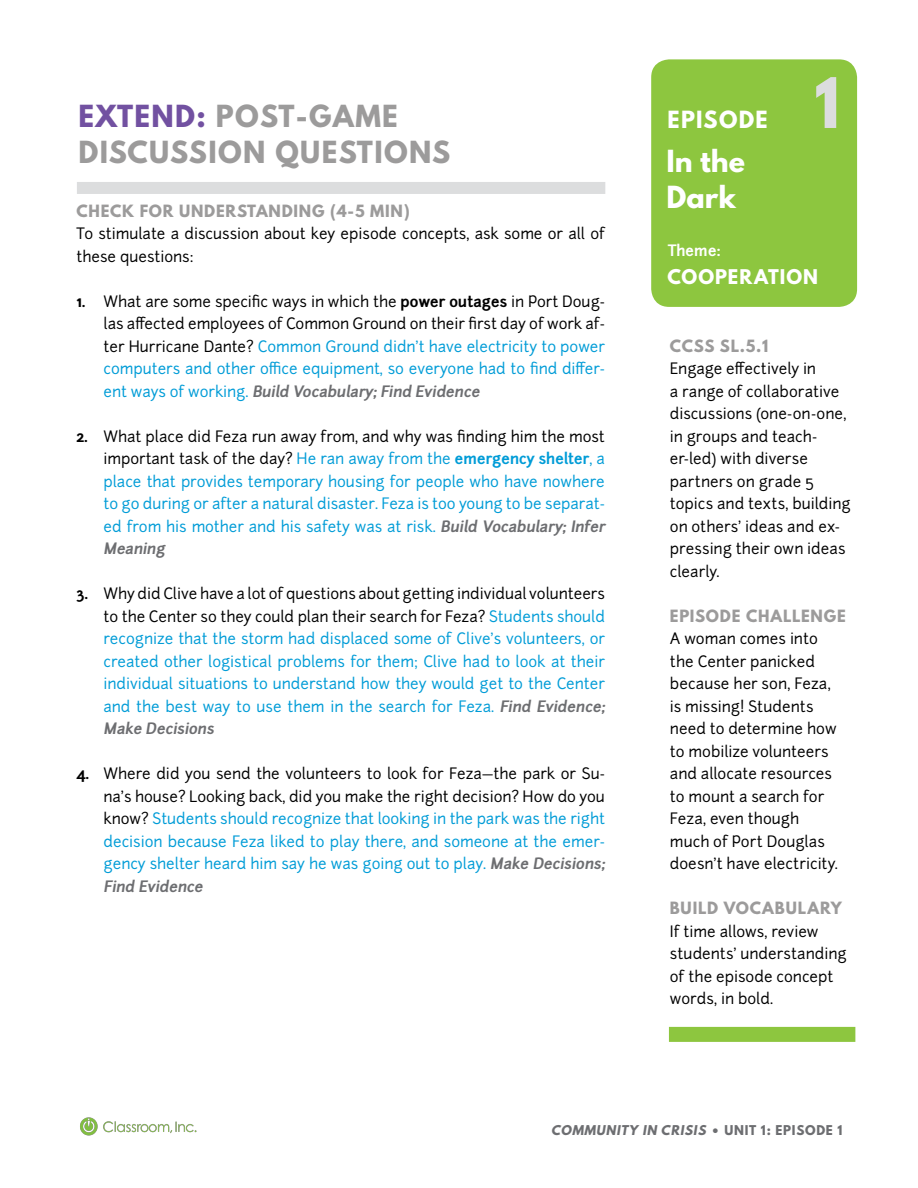
<style>
.page{position:relative;width:918px;height:1188px;background:#fff}
.page>*{position:absolute;margin:0;border:0;box-sizing:border-box;transform-origin:0 0}
.t1{font:700 61.65px "League Spartan";color:#dcddde}
.t2{font:700 27px/36px "League Spartan";letter-spacing:.05em;color:#9c9b9b}
.t3{font:700 27px/36px "League Spartan";color:#fff}
.t4{font:700 21px "League Spartan";letter-spacing:.06em;color:#fff}
.t5{font:700 18px "League Spartan";color:#fff}
.t6{font:15px/22.5px "Junction";letter-spacing:-.005em;color:#009cd7}
.t7{font:15px/22.5px "Junction";letter-spacing:-.005em;color:#000}
.t8{font:700 15px "League Spartan";letter-spacing:.05em;color:#9c9b9b}
.t9{font:700 15px "Junction";color:#fff}
.t10{font:italic 700 12px "League Spartan";color:#6d6e71}
.s1{color:#7251a1}
.s2{font-weight:700}
.s3{color:#009cd7}
.s4{font-weight:700;font-style:italic;color:#6d6e71}
.s5{font-weight:700;color:#000}
.s6{color:#000}
.s7{font-style:normal}
</style>
<div class="page">
<div style="left:651px;top:59px;width:206px;height:248px;background:#8dc63f;border-radius:18px"></div>
<div style="left:77px;top:182px;width:528px;height:12px;background:#dcddde"></div>
<div style="left:676px;top:1027px;width:172px;height:15px;background:#8dc63f"></div>
<img style="left:80px;top:1117px;width:117px;height:19px">
<h2 class="t2" style="left:78px;top:97px;width:373px"><span class="s1">EXTEND:</span> POST-GAME<br>DISCUSSION QUESTIONS</h2>
<p class="t8" style="left:77px;top:199px;width:335px">CHECK FOR UNDERSTANDING (4-5 MIN)</p>
<p class="t7" style="left:77px;top:223px;width:530px">To stimulate a discussion about key episode concepts, ask some or all of these questions:</p>
<p class="t7" style="left:104px;top:290px;width:503px;text-align:justify;text-indent:-27px"><span class="s2">1.</span> What are some specific ways in which the <span class="s2">power outages</span> in Port Doug&shy;las affected employees of Common Ground on their first day of work af&shy;ter Hurricane Dante? <span class="s3">Common Ground didn’t have electricity to power computers and other office equipment, so everyone had to find differ&shy;e n t w ays o f w o r k i n g .</span> <span class="s4">Build Vocabulary;Find Evidence</span></p>
<p class="t6" style="left:104px;top:425px;width:506px;text-indent:-27px"><span class="s5">2.</span> <span class="s6">What place did Feza run away from, and why was finding him the most important task of the day?</span> He ran away from the <span class="s2">emergency shelter</span>, a place that provides temporary housing for people who have nowhere to go during or after a natural disaster. Feza is too young to be separat&shy;ed from his mother and his safety was at risk. <span class="s4">Build Vocabulary; Infer Meaning</span></p>
<p class="t6" style="left:104px;top:583px;width:506px;text-indent:-27px"><span class="s5">3.</span> <span class="s6">Why did Clive have a lot of questions about getting individual volunteers to the Center so they could plan their search for Feza?</span> Students should recognize that the storm had displaced some of Clive’s volunteers, or created other logistical problems for them; Clive had to look at their individual situations to understand how they would get to the Center and the best way to use them in the search for Feza. <span class="s4">Find Evidence; Make Decisions</span></p>
<p class="t6" style="left:104px;top:763px;width:506px;text-indent:-27px"><span class="s5">4.</span> <span class="s6">Where did you send the volunteers to look for Feza—the park or Su&shy;na’s house? Looking back, did you make the right decision? How do you know?</span> Students should recognize that looking in the park was the right decision because Feza liked to play there, and someone at the emer&shy;gency shelter heard him say he was going out to play. <span class="s4">Make Decisions; Find Evidence</span></p>
<h3 class="t4" style="left:668px;top:103px;width:101px">EPISODE</h3>
<h2 class="t3" style="left:667px;top:143px;width:80px">IN THE<br>DARK</h2>
<p class="t9" style="left:668px;top:241px;width:54px">Theme:</p>
<p class="t5" style="left:668px;top:263px;width:17px">COOPERATION</p>
<h1 class="t1" style="left:814px;top:55px;width:27px">1</h1>
<p class="t8" style="left:670px;top:334px;width:100px">CCSS SL.5.1</p>
<p class="t7" style="left:670px;top:358px;width:182px">Engage effectively in<br>a range of collaborative discussions (one-on-one, in groups and teach&shy;er-led) with diverse partners on grade 5 topics and texts, building on others’ ideas and ex&shy;pressing their own ideas clearly.</p>
<p class="t8" style="left:670px;top:604px;width:177px">EPISODE CHALLENGE</p>
<p class="t7" style="left:670px;top:628px;width:170px">A woman comes into the Center panicked because her son, Feza, is missing! Students need to determine how to mobilize volunteers and allocate resources to mount a search for<br>Feza, even though much of Port Douglas doesn’t have electricity.</p>
<p class="t8" style="left:670px;top:897px;width:174px">BUILD VOCABULARY</p>
<p class="t7" style="left:670px;top:920px;width:178px">If time allows, review students’ understanding of the episode concept words, in bold.</p>
<p class="t10" style="left:551px;top:1121px;width:293px">COMMUNITY IN CRISIS <span class="s7">• U N I T 1 : E P I S O D E 1</span></p>
</div>
